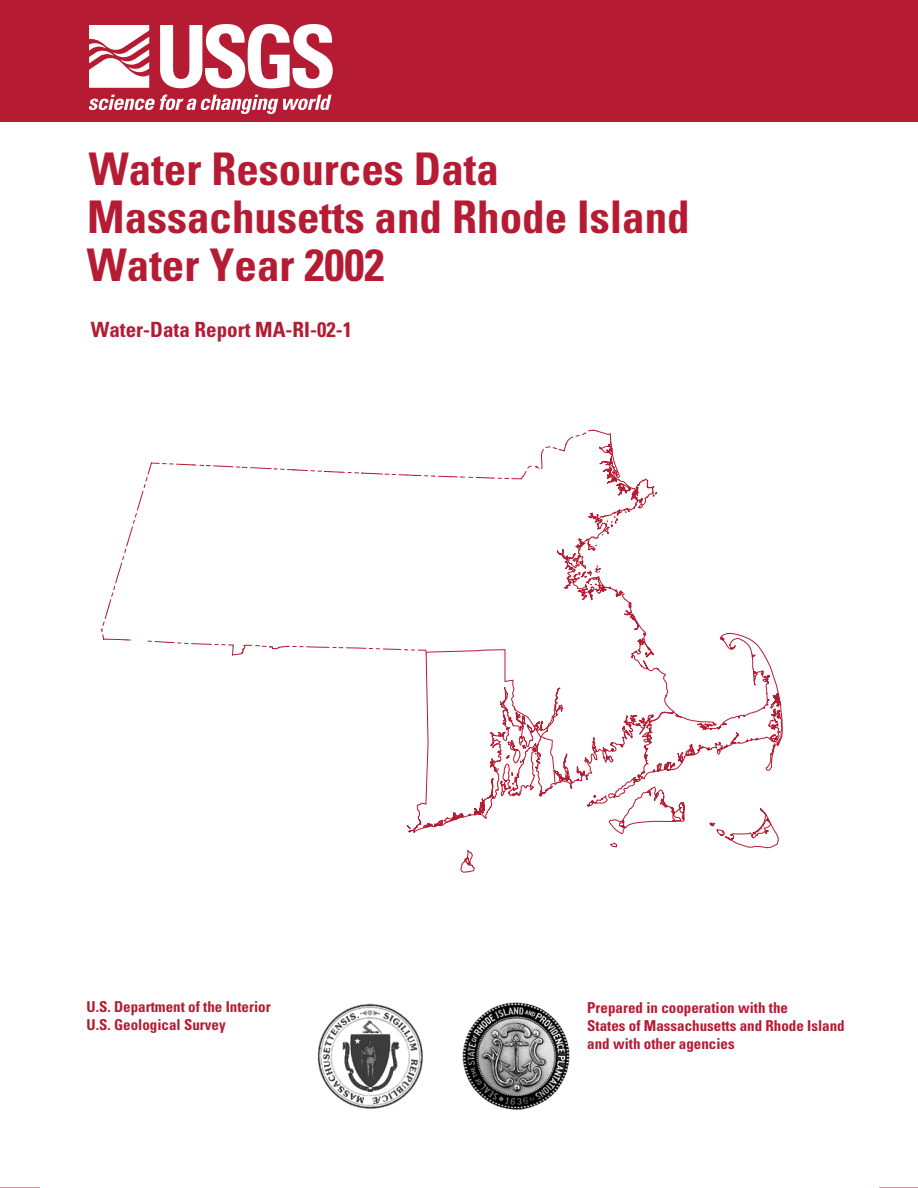
<style>
.page{position:relative;width:918px;height:1188px;background:#fff}
.page>*{position:absolute;margin:0;border:0;box-sizing:border-box;transform-origin:0 0}
.t1{font:700 condensed 45px/48px "Univers";color:#b51b33}
.t2{font:700 condensed 21px "Univers";color:#b51b33}
.t3{font:700 condensed 15px/18px "Univers";color:#b51b33}
</style>
<div class="page">
<div style="left:0;top:0;width:918px;height:121px;background:#b51b33"></div>
<svg style="left:160px;top:24px;width:173px;height:64px"></svg>
<svg style="left:88px;top:95px;width:244px;height:19px"></svg>
<svg style="left:89px;top:25px;width:60px;height:63px"></svg>
<hr style="left:0;top:1187px;width:40px;height:1px;background:#b51b33">
<hr style="left:879px;top:1187px;width:39px;height:1px;background:#b51b33">
<svg style="left:101px;top:462px;width:66px;height:181px"></svg>
<img style="left:317px;top:1004px;width:106px;height:105px">
<img style="left:463px;top:1002px;width:107px;height:108px">
<svg style="left:167px;top:429px;width:616px;height:444px"></svg>
<h1 class="t1" style="left:87px;top:145px;width:604px">Water Resources Data<br>Massachusetts and Rhode Island<br>Water Year 2002</h1>
<h2 class="t2" style="left:91px;top:317px;width:263px">Water-Data Report MA-RI-02-1</h2>
<p class="t3" style="left:87px;top:998px;width:186px">U.S. Department of the Interior<br>U.S. Geological Survey</p>
<p class="t3" style="left:587px;top:998px;width:259px">Prepared in cooperation with the<br>States of Massachusetts and Rhode Island and with other agencies</p>
</div>
